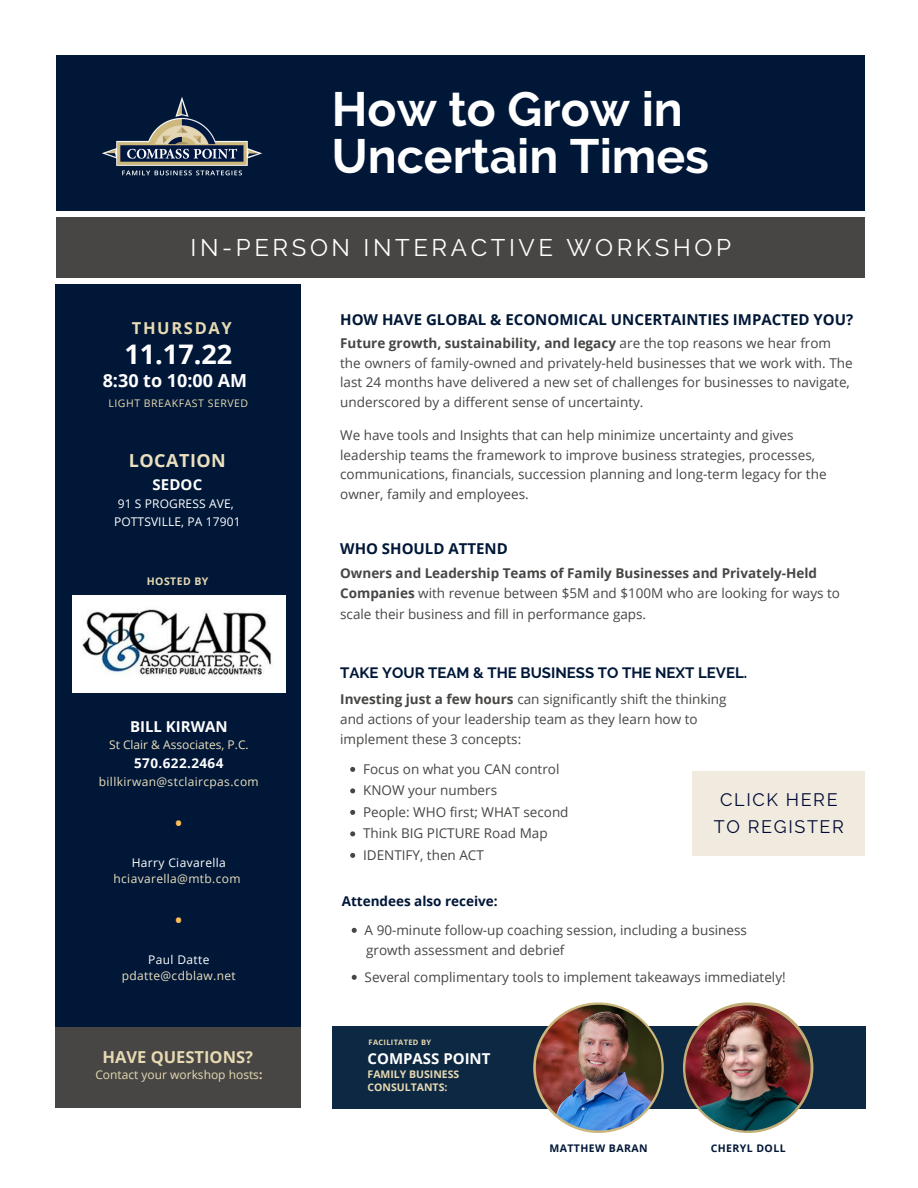
<style>
.page{position:relative;width:918px;height:1188px;background:#fff}
.page>*{position:absolute;margin:0;border:0;box-sizing:border-box;transform-origin:0 0}
.t1{font:700 48px/47.2px "Raleway";color:#fff}
.t2{font:700 27px "Open Sans";color:#fff}
.t3{font:24px "Raleway";letter-spacing:.15em;color:#fff}
.t4{font:24px "Open Sans";color:#ffbd59}
.t5{font:18px/27px "Raleway";letter-spacing:.09em;color:#010936;text-align:center}
.t6{font:700 18px "Open Sans";color:#fff}
.t7{font:700 18px "Open Sans";letter-spacing:.03em;color:#ebdfbe}
.t8{font:700 16.5px "Open Sans";color:#e7d9b2}
.t9{font:700 16.5px "Open Sans";letter-spacing:.1em;color:#e7d9b2}
.t10{font:700 15px "Open Sans";color:#001737}
.t11{font:700 15px "Raleway";color:#001737}
.t12{font:700 15px "Open Sans";color:#fff}
.t13{font:13.5px/19.6px "Open Sans";color:#474644}
.t14{font:700 13.5px "Open Sans";color:#001737}
.t15{font:700 13.5px "Open Sans";letter-spacing:.03em;color:#fff}
.t16{font:12px "Open Sans";letter-spacing:.03em;color:#ebdfbe}
.t17{font:12px/18px "Open Sans";letter-spacing:.01em;color:#fff;text-align:center}
.t18{font:12px "Open Sans";color:#e7d9b2}
.t19{font:12px "Open Sans";color:#ebdfbe}
.t20{font:12px "Open Sans";letter-spacing:.03em;color:#fff}
.t21{font:12px "Open Sans";letter-spacing:.03em;color:#fefefd}
.t22{font:700 10.5px/13.2px "Open Sans";color:#e7d9b2}
.t23{font:700 10.5px "Open Sans";letter-spacing:.04em;color:#001737}
.t24{font:10.5px "Open Sans";letter-spacing:.05em;color:#e7d9b2}
.t25{font:700 10.5px "Open Sans";letter-spacing:.04em;color:#e7d9b2}
.t26{font:700 7.5px "Open Sans";letter-spacing:.04em;color:#e7d9b2}
.s1{font-weight:700}
</style>
<div class="page">
<div style="left:332px;top:1027px;width:533px;height:82px;background:#0c2842"></div>
<img style="left:533px;top:1002px;width:131px;height:131px;border-radius:50%">
<div style="left:56px;top:218px;width:809px;height:60px;background:#474644"></div>
<div style="left:56px;top:55px;width:809px;height:155px;background:#001737"></div>
<img style="left:102px;top:97px;width:160px;height:79px">
<div style="left:55px;top:321px;width:246px;height:787px;background:#474644"></div>
<div style="left:55px;top:285px;width:245px;height:742px;background:#001737"></div>
<svg style="left:352px;top:928px;width:5px;height:5px"></svg>
<svg style="left:352px;top:975px;width:5px;height:5px"></svg>
<svg style="left:683px;top:1002px;width:130px;height:131px"></svg>
<div style="left:72px;top:595px;width:213px;height:98px;background:#fff"></div>
<svg style="left:350px;top:767px;width:5px;height:5px"></svg>
<svg style="left:350px;top:788px;width:5px;height:5px"></svg>
<svg style="left:350px;top:810px;width:5px;height:5px"></svg>
<svg style="left:350px;top:831px;width:5px;height:5px"></svg>
<svg style="left:350px;top:853px;width:5px;height:5px"></svg>
<div style="left:693px;top:772px;width:172px;height:84px;background:#f0ebde"></div>
<img style="left:685px;top:1005px;width:126px;height:126px;border-radius:50%">
<img style="left:82px;top:609px;width:190px;height:68px">
<h1 class="t1" style="left:332px;top:86px;width:379px">How to Grow in<br>Uncertain Times</h1>
<h3 class="t3" style="left:190px;top:234px;width:542px">IN-PERSON INTERACTIVE WORKSHOP</h3>
<p class="t9" style="left:132px;top:317px;width:102px">THURSDAY</p>
<h2 class="t2" style="left:124px;top:335px;width:109px">11.17.22</h2>
<h3 class="t6" style="left:103px;top:368px;width:146px">8:30 to 10:00 AM</h3>
<p class="t24" style="left:108px;top:396px;width:141px">LIGHT BREAKFAST SERVED</p>
<h3 class="t7" style="left:129px;top:448px;width:99px">LOCATION</h3>
<p class="t12" style="left:152px;top:474px;width:51px">SEDOC</p>
<p class="t17" style="left:114px;top:494px;width:128px">91 S PROGRESS AVE,<br>POTTSVILLE, PA 17901</p>
<p class="t25" style="left:147px;top:574px;width:63px">HOSTED BY</p>
<p class="t12" style="left:130px;top:716px;width:99px">BILL KIRWAN</p>
<p class="t19" style="left:109px;top:736px;width:141px">St Clair &amp; Associates, P.C.</p>
<p class="t15" style="left:134px;top:754px;width:91px">570.622.2464</p>
<p class="t16" style="left:99px;top:773px;width:161px">billkirwan@stclaircpas.com</p>
<h3 class="t4" style="left:174px;top:806px;width:10px">•</h3>
<p class="t20" style="left:132px;top:854px;width:96px">Harry Ciavarella</p>
<p class="t16" style="left:113px;top:870px;width:129px">hciavarella@mtb.com</p>
<h3 class="t4" style="left:174px;top:903px;width:10px">•</h3>
<p class="t21" style="left:148px;top:951px;width:63px">Paul Datte</p>
<p class="t16" style="left:122px;top:967px;width:116px">pdatte@cdblaw.net</p>
<p class="t8" style="left:102px;top:1045px;width:152px">HAVE QUESTIONS?</p>
<p class="t18" style="left:95px;top:1066px;width:169px">Contact your workshop hosts<span class="s1">:</span></p>
<p class="t10" style="left:340px;top:309px;width:515px">HOW HAVE GLOBAL &amp; ECONOMICAL UNCERTAINTIES IMPACTED YOU?</p>
<p class="t13" style="left:340px;top:333px;width:514px"><span class="s1">Future growth, sustainability, and legacy</span> are the top reasons we hear from the owners of family-owned and privately-held businesses that we work with. The last 24 months have delivered a new set of challenges for businesses to navigate, underscored by a different sense of uncertainty.</p>
<p class="t13" style="left:340px;top:425px;width:488px">We have tools and Insights that can help minimize uncertainty and gives leadership teams the framework to improve business strategies, processes, communications, financials, succession planning and long-term legacy for the owner, family and employees.</p>
<p class="t10" style="left:340px;top:538px;width:169px">WHO SHOULD ATTEND</p>
<p class="t13" style="left:340px;top:563px;width:501px;line-height:20.2px"><span class="s1">Owners and Leadership Teams of Family Businesses and Privately-Held<br>Companies</span> with revenue between $5M and $100M who are looking for ways to scale their business and fill in performance gaps.</p>
<p class="t11" style="left:340px;top:664px;width:409px">TAKE YOUR TEAM &amp; THE BUSINESS TO THE NEXT LEVEL.</p>
<p class="t13" style="left:340px;top:689px;width:388px"><span class="s1">Investing just a few hours</span> can significantly shift the thinking and actions of your leadership team as they learn how to implement these 3 concepts:</p>
<p class="t13" style="left:363px;top:758px;width:207px;line-height:21.5px">Focus on what you CAN control<br>KNOW your numbers<br>People: WHO first; WHAT second<br>Think BIG PICTURE Road Map<br>IDENTIFY, then ACT</p>
<h3 class="t5" style="left:714px;top:786px;width:131px">CLICK HERE<br>TO REGISTER</h3>
<p class="t14" style="left:342px;top:891px;width:157px">Attendees also receive:</p>
<p class="t13" style="left:366px;top:940px;width:200px">growth assessment and debrief</p>
<p class="t13" style="left:365px;top:920px;width:384px">A 90-minute follow-up coaching session, including a business</p>
<p class="t13" style="left:365px;top:967px;width:423px">Several complimentary tools to implement takeaways immediately!</p>
<p class="t26" style="left:369px;top:1037px;width:64px">FACILITATED BY</p>
<p class="t12" style="left:368px;top:1048px;width:124px">COMPASS POINT</p>
<p class="t22" style="left:368px;top:1067px;width:93px">FAMILY BUSINESS<br>CONSULTANTS:</p>
<p class="t23" style="left:549px;top:1141px;width:100px">MATTHEW BARAN</p>
<p class="t23" style="left:711px;top:1141px;width:76px">CHERYL DOLL</p>
</div>
